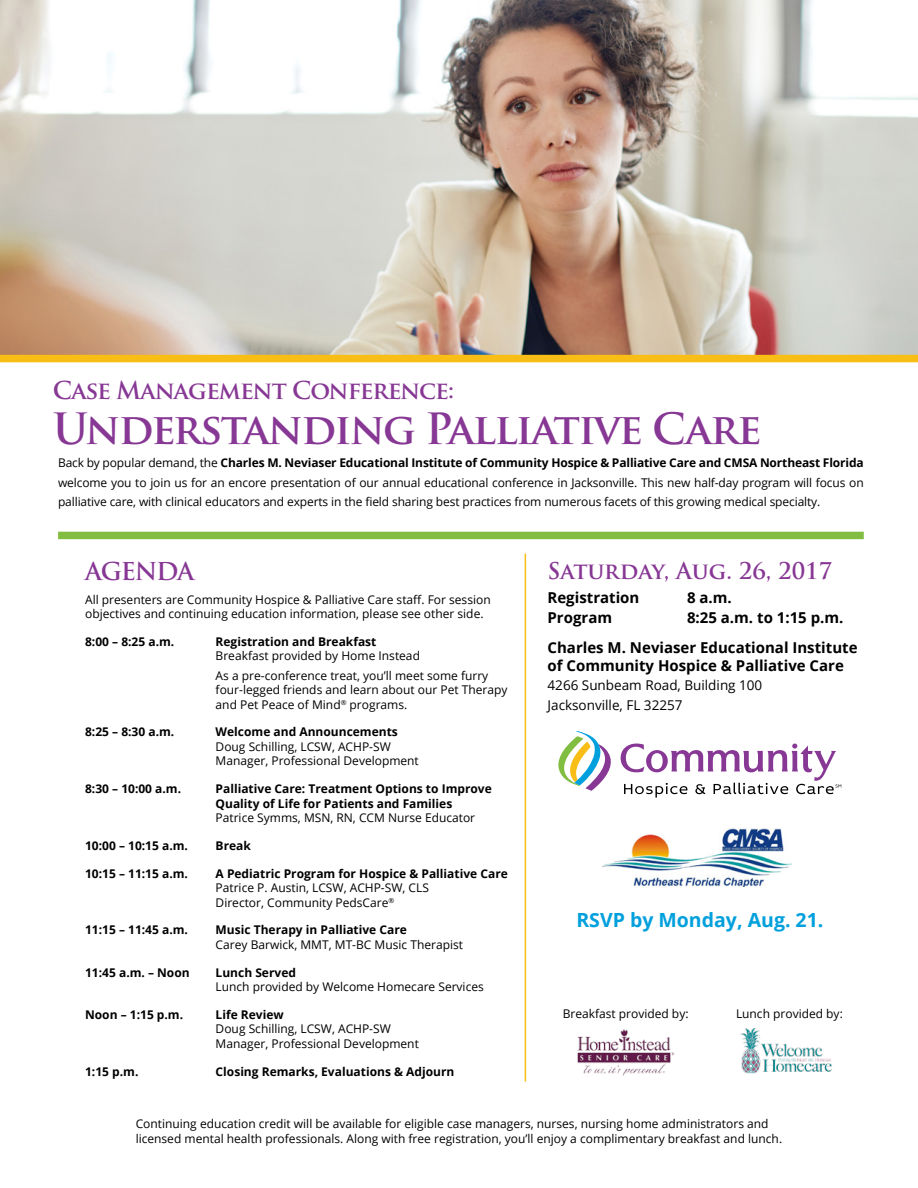
<style>
.page{position:relative;width:918px;height:1188px;background:#fff}
.page>*{position:absolute;margin:0;border:0;box-sizing:border-box;transform-origin:0 0}
.t1{font:700 42px "Trajan Pro";letter-spacing:-.04em;color:#873794}
.t2{font:700 24px "Trajan Pro";letter-spacing:-.045em;color:#873794}
.t3{font:700 22.5px "Trajan Pro";color:#873794}
.t4{font:700 19.5px "Open Sans";color:#00a0dd}
.t5{font:700 15px/30px "Open Sans";color:#000}
.t6{font:13.5px/19.5px "Open Sans";color:#000}
.t7{font:12px/14.4px "Open Sans";color:#000}
.t8{font:700 12px/14.4px "Open Sans";color:#000}
.s1{font-weight:700}
</style>
<div class="page">
<svg style="left:558px;top:731px;width:53px;height:60px"></svg>
<svg style="left:621px;top:744px;width:220px;height:54px"></svg>
<div style="left:58px;top:532px;width:806px;height:7px;background:#81bd41"></div>
<hr style="left:525px;top:554px;width:1px;height:528px;background:#f8be15">
<img style="left:0;top:0;width:918px;height:355px">
<img style="left:577px;top:1029px;width:98px;height:47px">
<img style="left:740px;top:1028px;width:92px;height:46px">
<img style="left:603px;top:829px;width:188px;height:57px">
<div style="left:0;top:355px;width:918px;height:7px;background:#f8be15"></div>
<h2 class="t2" style="left:53px;top:376px;width:403px">Case Management Conference:</h2>
<h1 class="t1" style="left:53px;top:403px;width:710px">Understanding Palliative Care</h1>
<p class="t7" style="left:58px;top:453px;width:807px;line-height:19.5px;text-align:justify">Back by popular demand, the <span class="s1">Charles M. Neviaser Educational Institute of Community Hospice &amp; Palliative Care and CMSA Northeast Florida </span>welcome you to join us for an encore presentation of our annual educational conference in Jacksonville. This new half-day program will focus on palliative care, with clinical educators and experts in the field sharing best practices from numerous facets of this growing medical specialty.</p>
<h2 class="t2" style="left:85px;top:557px;width:111px">AGENDA</h2>
<p class="t7" style="left:85px;top:592px;width:407px">All presenters are Community Hospice &amp; Palliative Care staff. For session objectives and continuing education information, please see other side.</p>
<p class="t8" style="left:85px;top:634px;width:91px">8:00 – 8:25 a.m.</p>
<p class="t8" style="left:216px;top:634px;width:162px">Registration and Breakfast</p>
<p class="t7" style="left:216px;top:646px;width:274px;line-height:19.5px">Breakfast provided by Home Instead<br>As a pre-conference treat, you’ll meet some furry</p>
<p class="t7" style="left:216px;top:682px;width:293px">four-legged friends and learn about our Pet Therapy and Pet Peace of Mind<sup>®</sup> programs.</p>
<p class="t8" style="left:85px;top:725px;width:91px">8:25 – 8:30 a.m.</p>
<p class="t8" style="left:216px;top:725px;width:184px">Welcome and Announcements</p>
<p class="t7" style="left:216px;top:739px;width:205px">Doug Schilling, LCSW, ACHP-SW<br>Manager, Professional Development</p>
<p class="t8" style="left:85px;top:781px;width:98px">8:30 – 10:00 a.m.</p>
<p class="t8" style="left:216px;top:781px;width:278px">Palliative Care: Treatment Options to Improve<br>Quality of Life for Patients and Families</p>
<p class="t7" style="left:216px;top:810px;width:261px">Patrice Symms, MSN, RN, CCM Nurse Educator</p>
<p class="t8" style="left:85px;top:838px;width:104px">10:00 – 10:15 a.m.</p>
<p class="t8" style="left:216px;top:838px;width:37px">Break</p>
<p class="t8" style="left:85px;top:866px;width:104px">10:15 – 11:15 a.m.</p>
<p class="t8" style="left:216px;top:866px;width:294px">A Pediatric Program for Hospice &amp; Palliative Care</p>
<p class="t7" style="left:216px;top:880px;width:215px">Patrice P. Austin, LCSW, ACHP-SW, CLS<br>Director, Community PedsCare<sup>®</sup></p>
<p class="t8" style="left:85px;top:923px;width:104px">11:15 – 11:45 a.m.</p>
<p class="t8" style="left:216px;top:923px;width:193px">Music Therapy in Palliative Care</p>
<p class="t7" style="left:216px;top:937px;width:249px">Carey Barwick, MMT, MT-BC Music Therapist</p>
<p class="t8" style="left:85px;top:965px;width:106px">11:45 a.m. – Noon</p>
<p class="t8" style="left:216px;top:965px;width:82px">Lunch Served</p>
<p class="t7" style="left:216px;top:979px;width:270px">Lunch provided by Welcome Homecare Services</p>
<p class="t8" style="left:85px;top:1007px;width:100px">Noon – 1:15 p.m.</p>
<p class="t8" style="left:216px;top:1007px;width:70px">Life Review</p>
<p class="t7" style="left:216px;top:1022px;width:205px">Doug Schilling, LCSW, ACHP-SW<br>Manager, Professional Development</p>
<p class="t8" style="left:85px;top:1064px;width:55px">1:15 p.m.</p>
<p class="t8" style="left:216px;top:1064px;width:240px">Closing Remarks, Evaluations &amp; Adjourn</p>
<h3 class="t3" style="left:548px;top:557px;width:286px">Saturday, Aug. 26, 2017</h3>
<p class="t5" style="left:548px;top:582px;width:93px">Registration</p>
<p class="t5" style="left:687px;top:582px;width:46px">8 a.m.</p>
<p class="t5" style="left:548px;top:602px;width:66px">Program</p>
<p class="t5" style="left:548px;top:602px;width:312px;text-indent:140px">8:25 a.m. to 1:15 p.m.<br>Charles M. Neviaser Educational Institute</p>
<p class="t5" style="left:548px;top:650px;width:298px">of Community Hospice &amp; Palliative Care</p>
<p class="t6" style="left:548px;top:675px;width:216px">4266 Sunbeam Road, Building 100<br>Jacksonville, FL 32257</p>
<h3 class="t4" style="left:576px;top:906px;width:249px">RSVP by Monday, Aug. 21.</h3>
<p class="t7" style="left:563px;top:1007px;width:127px">Breakfast provided by:</p>
<p class="t7" style="left:736px;top:1007px;width:108px">Lunch provided by:</p>
<p class="t7" style="left:136px;top:1116px;width:648px">Continuing education credit will be available for eligible case managers, nurses, nursing home administrators and licensed mental health professionals. Along with free registration, you’ll enjoy a complimentary breakfast and lunch.</p>
</div>
